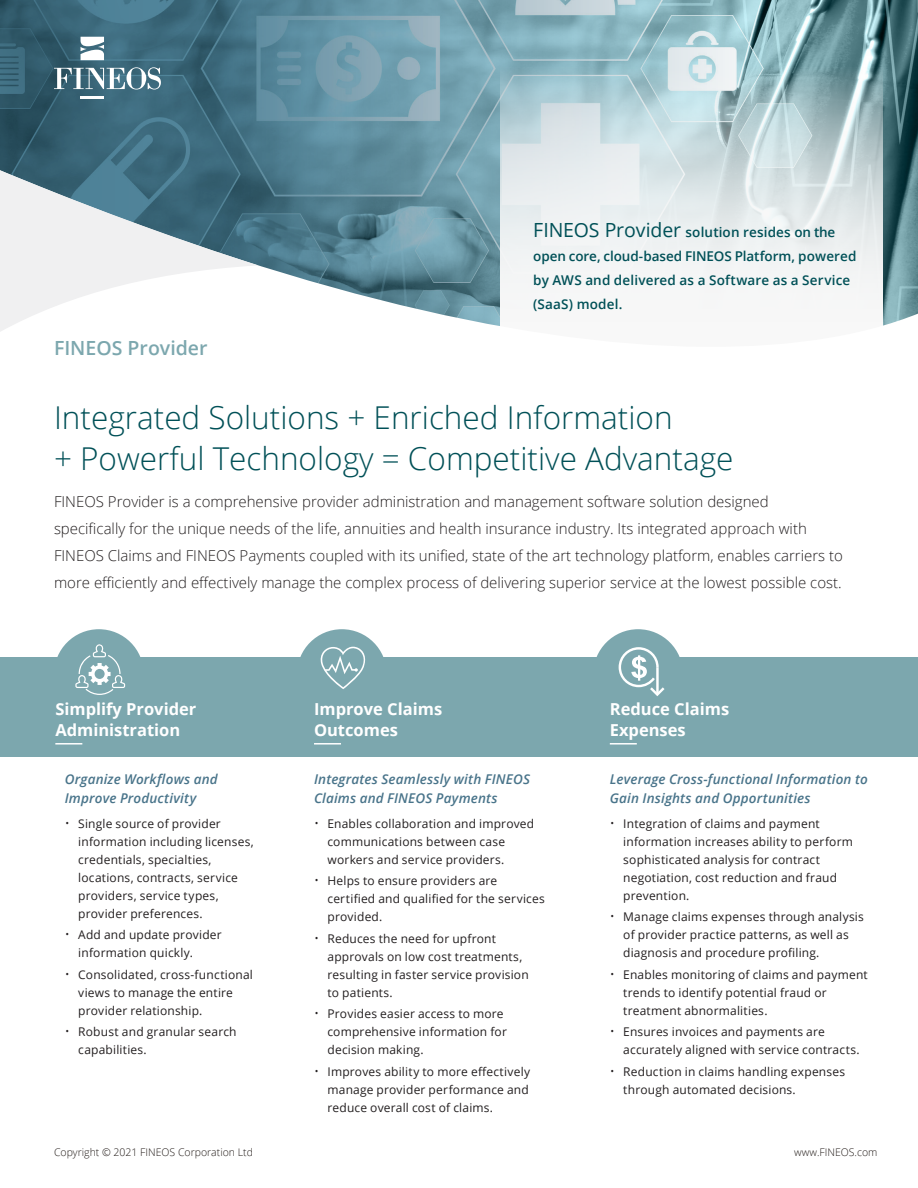
<style>
.page{position:relative;width:918px;height:1188px;background:#fff}
.page>*{position:absolute;margin:0;border:0;box-sizing:border-box;transform-origin:0 0}
.Intro_Header{font:300 31.5px/40.5px "Open Sans";color:#005057}
.t1{font:600 19.5px "Open Sans";color:#7ca7ae}
.Subhead_with_Line_wh{font:700 16.5px/21px "Open Sans";color:#fff}
.t2{font:300 15px/27px "Open Sans";color:#231f20}
.Subhead_italics{font:italic 600 13.5px/19.5px "Open Sans";letter-spacing:.015em;color:#49748a}
.Body{font:600 13.5px/24px "Open Sans";letter-spacing:.01em;color:#005057}
.t3{font:12px/18px "Open Sans";letter-spacing:.015em;color:#231f20}
.t4{font:300 10.5px "Open Sans";color:#221b18}
.s1{font-weight:400;font-size:19.5px}
.s2{font-weight:300;font-size:13.5px}
</style>
<div class="page">
<img style="left:804px;top:0;width:114px;height:165px">
<svg style="left:0;top:0;width:804px;height:165px"></svg>
<svg style="left:500px;top:67px;width:382px;height:98px"></svg>
<svg style="left:258px;top:165px;width:660px;height:161px"></svg>
<svg style="left:0;top:165px;width:258px;height:167px"></svg>
<div style="left:54px;top:629px;width:90px;height:90px;background:#7ca7ae;border-radius:50%"></div>
<div style="left:297px;top:629px;width:90px;height:90px;background:#7ca7ae;border-radius:50%"></div>
<div style="left:593px;top:629px;width:90px;height:90px;background:#7ca7ae;border-radius:50%"></div>
<div style="left:0;top:657px;width:918px;height:100px;background:#7ca7ae"></div>
<svg style="left:618px;top:647px;width:47px;height:49px"></svg>
<svg style="left:320px;top:646px;width:46px;height:43px"></svg>
<svg style="left:75px;top:644px;width:50px;height:51px"></svg>
<svg style="left:54px;top:67px;width:107px;height:23px"></svg>
<hr style="left:81px;top:97px;width:23px;height:2px;background:#fff">
<svg style="left:81px;top:37px;width:23px;height:23px"></svg>
<hr style="left:55px;top:743px;width:27px;height:2px;background:#fff">
<hr style="left:314px;top:743px;width:27px;height:2px;background:#fff">
<hr style="left:610px;top:743px;width:27px;height:2px;background:#fff">
<p class="t1" style="left:54px;top:335px;width:155px">FINEOS Provider</p>
<p class="Body" style="left:533px;top:220px;width:325px"><span class="s1">FINEOS Provider</span> solution resides on the open core, cloud-based FINEOS Platform, powered by AWS and delivered as a Software as a Service (SaaS) model.</p>
<p class="Intro_Header" style="left:54px;top:397px;width:681px">Integrated Solutions + Enriched Information<br>+ Powerful Technology = Competitive Advantage</p>
<p class="t2" style="left:54px;top:488px;width:790px">FINEOS Provider is a comprehensive provider administration and management software solution designed specifically for the unique needs of the life, annuities and health insurance industry. Its integrated approach with FINEOS Claims and FINEOS Payments coupled with its unified, state of the art technology platform, enables carriers to more efficiently and effectively manage the complex process of delivering superior service at the lowest possible cost.</p>
<p class="Subhead_with_Line_wh" style="left:55px;top:698px;width:143px">Simplify Provider<br>Administration</p>
<p class="Subhead_with_Line_wh" style="left:314px;top:698px;width:130px">Improve Claims<br>Outcomes</p>
<p class="Subhead_with_Line_wh" style="left:610px;top:698px;width:121px">Reduce Claims<br>Expenses</p>
<p class="Subhead_italics" style="left:65px;top:769px;width:155px">Organize Workflows and<br>Improve Productivity</p>
<p class="t3" style="left:78px;top:814px;width:177px;text-indent:-14px"><span class="s2">•</span> Single source of provider information including licenses, credentials, specialties, locations, contracts, service providers, service types, provider preferences.</p>
<p class="t3" style="left:78px;top:926px;width:145px;text-indent:-14px"><span class="s2">•</span> Add and update provider information quickly.</p>
<p class="t3" style="left:78px;top:965px;width:176px;text-indent:-14px"><span class="s2">•</span> Consolidated, cross-functional views to manage the entire provider relationship.</p>
<p class="t3" style="left:78px;top:1023px;width:160px;text-indent:-14px"><span class="s2">•</span> Robust and granular search capabilities.</p>
<p class="Subhead_italics" style="left:314px;top:769px;width:217px">Integrates Seamlessly with FINEOS<br>Claims and FINEOS Payments</p>
<p class="t3" style="left:328px;top:814px;width:208px;text-indent:-14px"><span class="s2">•</span> Enables collaboration and improved communications between case workers and service providers.</p>
<p class="t3" style="left:328px;top:872px;width:219px;text-indent:-14px"><span class="s2">•</span> Helps to ensure providers are certified and qualified for the services provided.</p>
<p class="t3" style="left:328px;top:929px;width:203px;text-indent:-14px"><span class="s2">•</span> Reduces the need for upfront approvals on low cost treatments, resulting in faster service provision to patients.</p>
<p class="t3" style="left:328px;top:1005px;width:181px;text-indent:-14px"><span class="s2">•</span> Provides easier access to more comprehensive information for decision making.</p>
<p class="t3" style="left:328px;top:1062px;width:204px;text-align:justify;text-indent:-14px"><span class="s2">•</span> Improves ability to more effectively manage provider performance and reduce overall cost of claims.</p>
<p class="Subhead_italics" style="left:610px;top:769px;width:260px">Leverage Cross-functional Information to<br>Gain Insights and Opportunities</p>
<p class="t3" style="left:623px;top:814px;width:231px;text-indent:-14px"><span class="s2">•</span> Integration of claims and payment information increases ability to perform sophisticated analysis for contract negotiation, cost reduction and fraud prevention.</p>
<p class="t3" style="left:623px;top:908px;width:242px;text-indent:-14px"><span class="s2">•</span> Manage claims expenses through analysis of provider practice patterns, as well as diagnosis and procedure profiling.</p>
<p class="t3" style="left:623px;top:965px;width:246px;text-indent:-14px"><span class="s2">•</span> Enables monitoring of claims and payment trends to identify potential fraud or treatment abnormalities.</p>
<p class="t3" style="left:623px;top:1023px;width:238px;text-indent:-14px"><span class="s2">•</span> Ensures invoices and payments are accurately aligned with service contracts.</p>
<p class="t3" style="left:623px;top:1062px;width:223px;text-indent:-14px"><span class="s2">•</span> Reduction in claims handling expenses through automated decisions.</p>
<p class="t4" style="left:54px;top:1145px;width:200px">Copyright © 2021 FINEOS Corporation Ltd</p>
<p class="t4" style="left:794px;top:1145px;width:85px">www.FINEOS.com</p>
</div>
